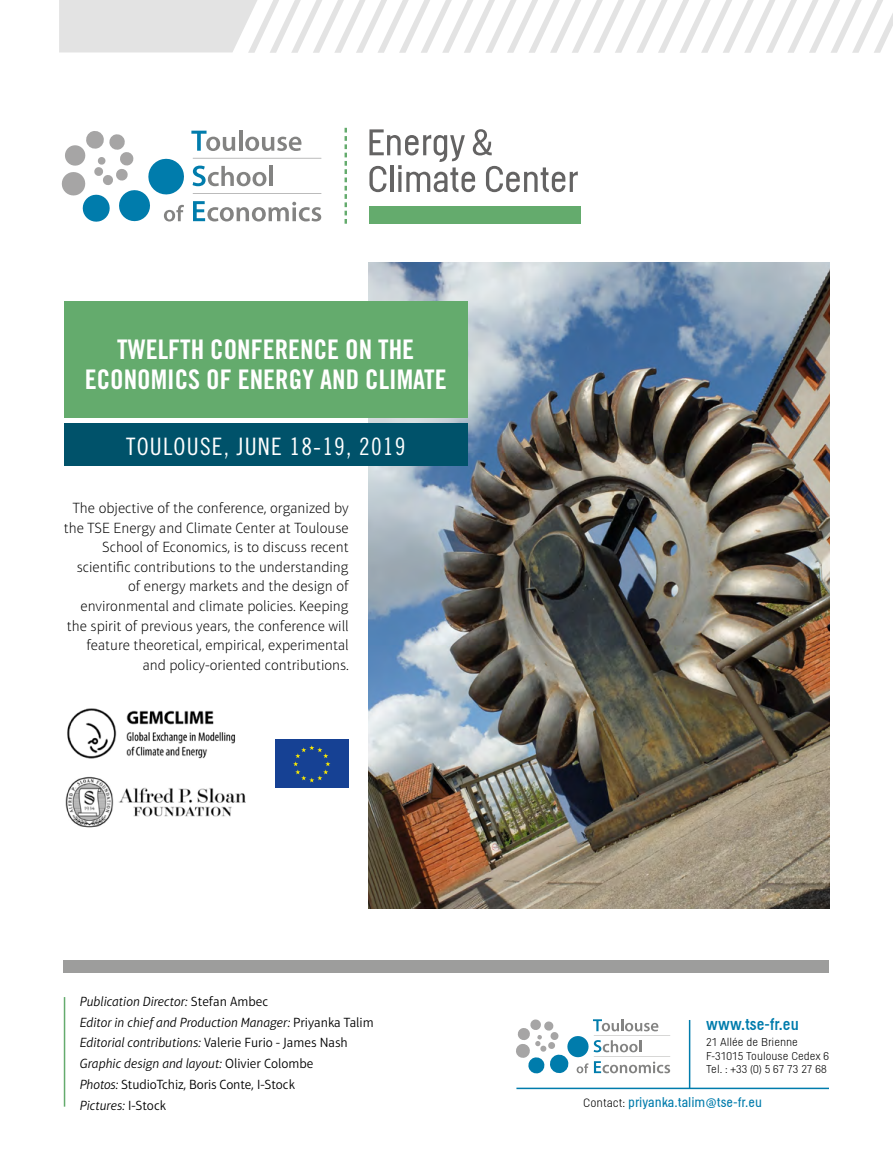
<style>
.page{position:relative;width:893px;height:1149px;background:#fff}
.page>*{position:absolute;margin:0;border:0;box-sizing:border-box;transform-origin:0 0}
.t1{font:27px "Trade Gothic LT Std Bd Cn 20";color:#fff}
.t2{font:24px "Trade Gothic LT Std Cn 18";letter-spacing:.05em;color:#fff}
.t3{font:16.5px "Helsinki";color:#007cac}
.t4{font:100 15px/19.5px "Aptifer Sans LT Pro";color:#000;text-align:right}
.t5{font:italic 300 13.5px/20.7px "Aptifer Sans LT Pro";color:#000}
.t6{font:13.5px "Helsinki";color:#007cac}
.t7{font:300 11.25px/13.5px "Helsinki";color:#000}
.s1{font-style:normal}
.s2{font-weight:300;font-size:12px;color:#000}
</style>
<div class="page">
<img style="left:369px;top:263px;width:460px;height:645px">
<svg style="left:59px;top:0;width:834px;height:53px"></svg>
<hr style="left:64px;top:996px;width:1px;height:110px;background:#64ab6d">
<svg style="left:369px;top:129px;width:209px;height:63px"></svg>
<div style="left:369px;top:206px;width:212px;height:18px;background:#64ab6d"></div>
<svg style="left:61px;top:130px;width:260px;height:92px"></svg>
<svg style="left:345px;top:128px;width:2px;height:96px"></svg>
<div style="left:64px;top:423px;width:404px;height:43px;background:#00526a"></div>
<div style="left:64px;top:301px;width:404px;height:116px;background:#64ab6d"></div>
<div style="left:64px;top:959px;width:765px;height:13px;background:#9d9d9c"></div>
<svg style="left:516px;top:1019px;width:154px;height:54px"></svg>
<hr style="left:689px;top:1019px;width:1px;height:69px;background:#007cac">
<hr style="left:516px;top:1087px;width:313px;height:1px;background:#007cac">
<img style="left:65px;top:776px;width:181px;height:52px">
<img style="left:67px;top:708px;width:168px;height:51px">
<div style="left:275px;top:739px;width:74px;height:48px;background:#164194"></div>
<svg style="left:293px;top:745px;width:37px;height:37px"></svg>
<h1 class="t1" style="left:117px;top:333px;width:159px">TWELFTH CON FERENCE</h1>
<h1 class="t1" style="left:345px;top:333px;width:46px">ON THE</h1>
<h1 class="t1" style="left:85px;top:363px;width:14px">ECONOMICS</h1>
<h1 class="t1" style="left:206px;top:363px;width:45px">OF ENERGY</h1>
<h1 class="t1" style="left:320px;top:363px;width:58px">AND CLIMATE</h1>
<h2 class="t2" style="left:126px;top:432px;width:281px">TOULOUSE, JUNE 18-19, 2019</h2>
<p class="t4" style="left:64px;top:498px;width:287px">The objective of the conference, organized by the TSE Energy and Climate Center at Toulouse School of Economics, is to discuss recent scientific contributions to the understanding of energy markets and the design of environmental and climate policies. Keeping the spirit of previous years, the conference will feature theoretical, empirical, experimental and policy-oriented contributions.</p>
<p class="t5" style="left:80px;top:990px;width:295px">Publication Director: <span class="s1">Stefan Ambec<br></span>Editor in chief and Production Manager: <span class="s1">Priyanka Talim </span>Editorial contributions: <span class="s1">Valerie Furio - James Nash </span>Graphic design and layout: <span class="s1">Olivier Colombe<br></span>Photos: <span class="s1">StudioTchiz, Boris Conte, I-Stock<br></span>Pictures: <span class="s1">I-Stock</span></p>
<p class="t3" style="left:706px;top:1013px;width:94px">www.tse-fr.eu</p>
<p class="t7" style="left:706px;top:1034px;width:124px">21 Allée de Brienne<br>F-31015 Toulouse Cedex 6<br>Tel. : +33 (0) 5 67 73 27 68</p>
<p class="t6" style="left:583px;top:1093px;width:180px"><span class="s2">Contact:</span> priyanka.talim@tse-fr.eu</p>
</div>
